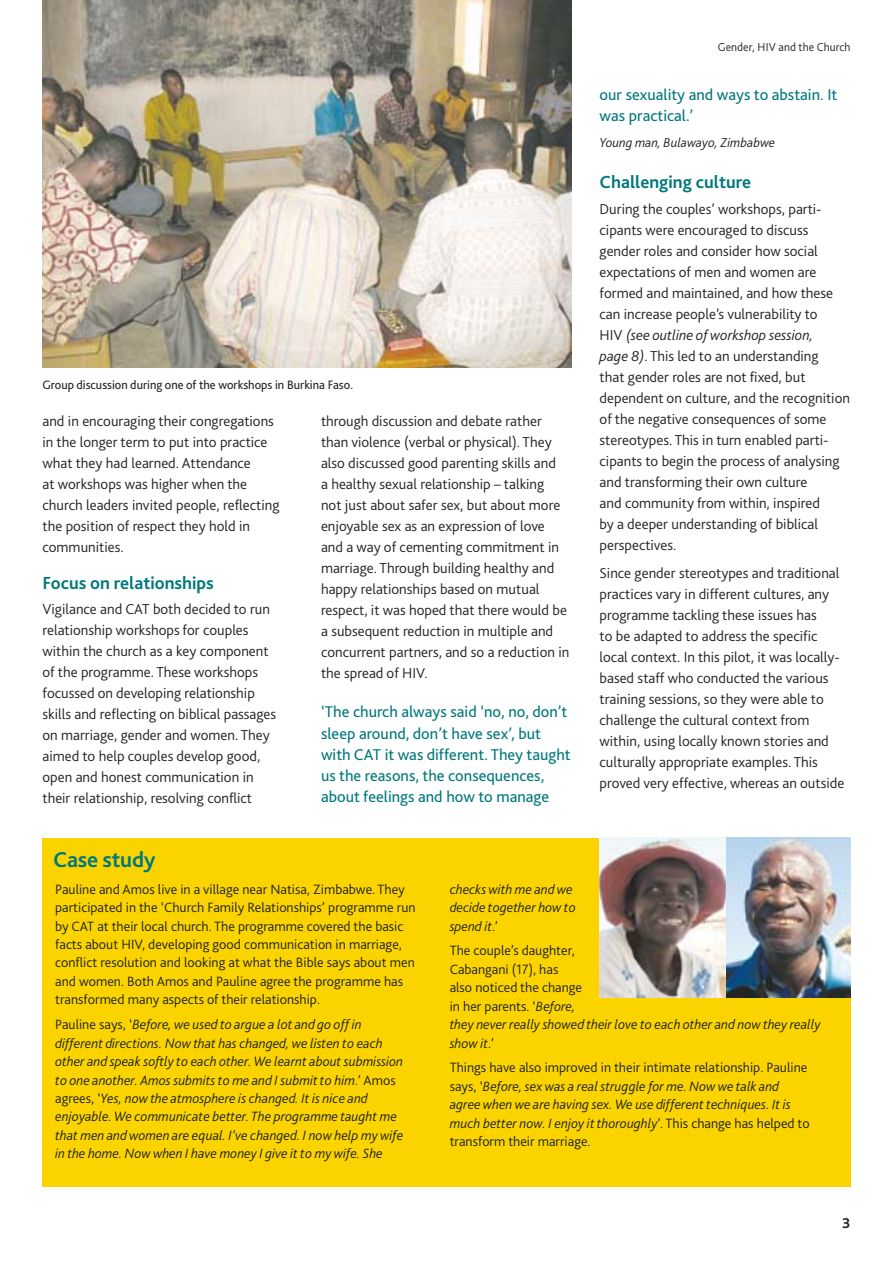
<style>
.page{position:relative;width:893px;height:1263px;background:#fff}
.page>*{position:absolute;margin:0;border:0;box-sizing:border-box;transform-origin:0 0}
.t1{font:700 22.5px "Bliss 2";letter-spacing:-.01em;color:#00787c}
.t2{font:700 18.3px "Bliss 2";color:#00787c}
.t3{font:16.35px/21.1px "Bliss 2";color:#00787c}
.t4{font:300 15px/21px "Bliss 2";color:#20231e}
.t5{font:700 15px "Bliss 2";color:#20231e}
.t6{font:italic 300 14.1px/18.5px "Bliss 2";color:#20231e}
.t7{font:300 14.1px/18.5px "Bliss 2";color:#20231e}
.t8{font:italic 300 13.5px "Bliss 2";color:#20231e}
.t9{font:12.75px "Bliss 2";color:#20231e}
.t10{font:300 12px "Bliss 2";letter-spacing:.01em;color:#20231e}
.s1{font-style:italic}
.s2{font-style:normal}
</style>
<div class="page">
<div style="left:42px;top:838px;width:808px;height:348px;background:#fbd400"></div>
<img style="left:42px;top:0;width:530px;height:367px">
<img style="left:599px;top:838px;width:127px;height:160px">
<img style="left:726px;top:838px;width:124px;height:160px">
<p class="t9" style="left:42px;top:380px;width:312px">Group discussion during one of the workshops in Burkina Faso.</p>
<p class="t4" style="left:42px;top:412px;width:238px">and in encouraging their congregations in the longer term to put into practice what they had learned. Attendance<br>at workshops was higher when the church leaders invited people, reflecting the position of respect they hold in communities.</p>
<p class="t2" style="left:42px;top:576px;width:173px">Focus on relationships</p>
<p class="t4" style="left:42px;top:600px;width:235px">Vigilance and CAT both decided to run relationship workshops for couples within the church as a key component of the programme. These workshops focussed on developing relationship skills and reflecting on biblical passages on marriage, gender and women. They aimed to help couples develop good, open and honest communication in their relationship, resolving conflict</p>
<p class="t4" style="left:321px;top:412px;width:250px">through discussion and debate rather than violence (verbal or physical). They also discussed good parenting skills and<br>a healthy sexual relationship – talking<br>not just about safer sex, but about more enjoyable sex as an expression of love and a way of cementing commitment in marriage. Through building healthy and happy relationships based on mutual respect, it was hoped that there would be a subsequent reduction in multiple and concurrent partners, and so a reduction in the spread of HIV.</p>
<p class="t3" style="left:321px;top:703px;width:251px">‘The church always said ‘no, no, don’t sleep around, don’t have sex’, but with CAT it was different. They taught us the reasons, the consequences, about feelings and how to manage</p>
<p class="t10" style="left:718px;top:42px;width:134px">Gender, HIV and the Church</p>
<p class="t3" style="left:599px;top:86px;width:239px">our sexuality and ways to abstain. It was practical.’</p>
<p class="t8" style="left:599px;top:137px;width:177px">Young man, Bulawayo, Zimbabwe</p>
<p class="t2" style="left:599px;top:175px;width:153px">Challenging culture</p>
<p class="t4" style="left:599px;top:200px;width:252px">During the couples’ workshops, par ti&shy;cipants were encouraged to dis cuss gender roles and consider how social expectations of men and women are formed and maintained, and how these can increase people’s vulnerability to<br>HIV <span class="s1">(see outline of workshop session,<br>page 8)</span>. This led to an understanding<br>that gender roles are not fixed, but dependent on culture, and the recog nition of the negative consequences of some stereotypes. This in turn enabled parti&shy;cipants to begin the process of analys ing and transforming their own culture<br>and community from within, inspired<br>by a deeper understanding of biblical perspectives.</p>
<p class="t4" style="left:599px;top:564px;width:246px">Since gender stereotypes and traditional practices vary in different cultures, any programme tackling these issues has<br>to be adapted to address the specific local context. In this pilot, it was locally&shy;based staff who conducted the various training sessions, so they were able to challenge the cultural context from within, using locally known stories and culturally appropriate examples. This proved very effective, whereas an outside</p>
<h1 class="t1" style="left:53px;top:851px;width:104px">Case study</h1>
<p class="t7" style="left:55px;top:881px;width:362px">Pauline and Amos live in a village near Natisa, Zimbabwe. They participated in the ‘Church Family Relation ships’ prog ramme run by CAT at their local church. The programme covered the basic facts about HIV, developing good communi cation in marriage, conflict resolution and looking at what the Bible says about men and women. Both Amos and Pauline agree the programme has transformed many aspects of their relationship.</p>
<p class="t6" style="left:55px;top:1017px;width:350px"><span class="s2">Pauline says, ‘</span>Before, we used to argue a lot and go off in different directions. Now that has changed, we listen to each other and speak softly to each other. We learnt about submission to one another. Amos submits to me and I submit to him<span class="s2">.’ Amos agrees, ‘</span>Yes, now the atmosphere is changed. It is nice and enjoyable. We communicate better. The programme taught me that men and women are equal. I’ve changed. I now help my wife in the home. Now when I have money I give it to my wife. She</p>
<p class="t6" style="left:450px;top:881px;width:128px">checks with me and we decide together how to spend it<span class="s2">.’</span></p>
<p class="t7" style="left:450px;top:943px;width:372px">The couple’s daughter,<br>Cabangani (17), has<br>also noticed the change<br>in her parents. ‘<span class="s1">Before,<br>they never really showed their love to each other and now they really show it</span>.’</p>
<p class="t6" style="left:450px;top:1060px;width:362px"><span class="s2">Things have also improved in their intimate relationship. Pauline says, ‘</span>Before, sex was a real struggle for me. Now we talk and agree when we are having sex. We use different techniques. It is much better now. I enjoy it thoroughly<span class="s2">’. This change has helped to transform their marriage.</span></p>
<p class="t5" style="left:842px;top:1217px;width:10px">3</p>
</div>
